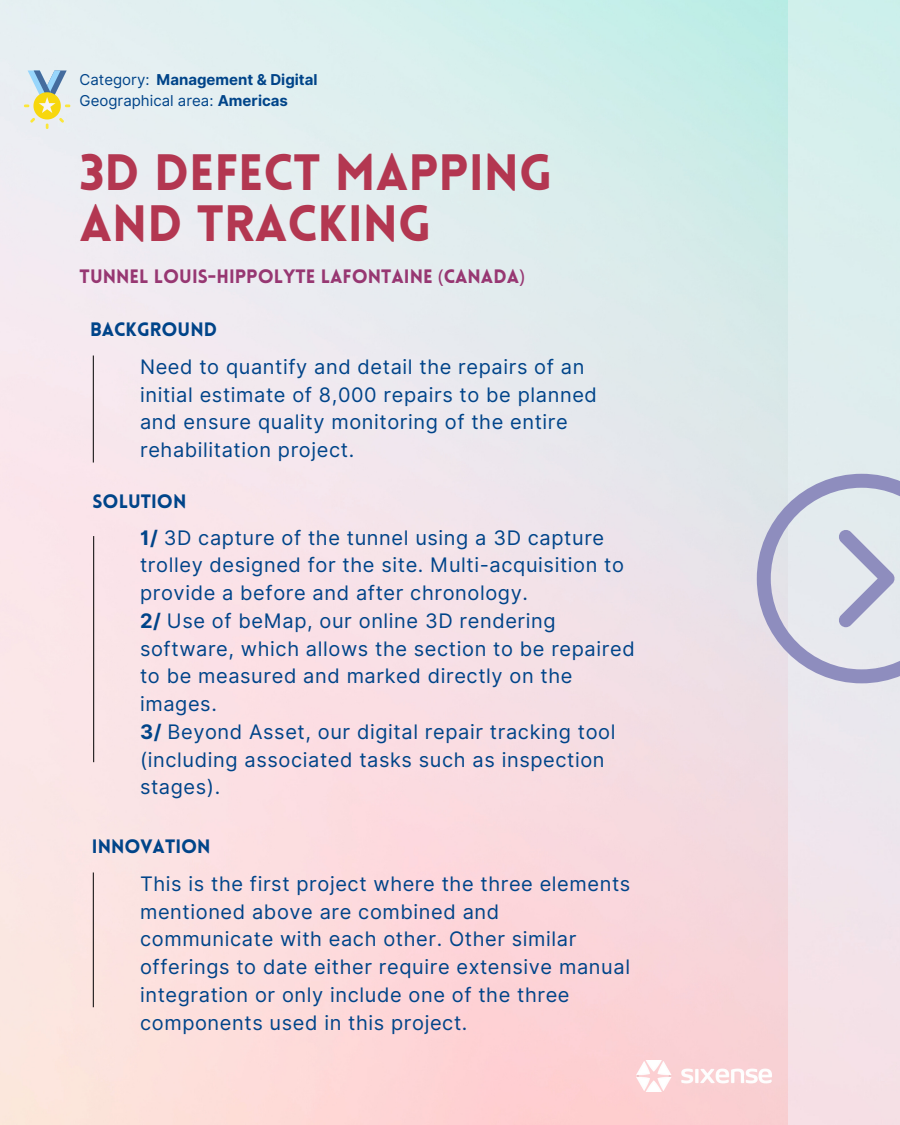
<style>
.page{position:relative;width:900px;height:1125px;background:#fff}
.page>*{position:absolute;margin:0;border:0;box-sizing:border-box;transform-origin:0 0}
.t1{font:900 50px/51px "Lovelo";color:#b33751}
.t2{font:20px/27.8px "Inter";letter-spacing:.03em;color:#004489}
.t3{font:900 19px "Lovelo";color:#973772}
.t4{font:900 19px "Lovelo";color:#004489}
.t5{font:700 15px "Inter";color:#004489}
.t6{font:15px "Inter";color:#004489}
.s1{font-weight:400}
.s2{font-weight:700}
.s3{font-family:"Noto Sans";font-weight:400}
</style>
<div class="page">
<svg style="left:757px;top:474px;width:143px;height:209px;background:#d0d2e1"></svg>
<img style="left:637px;top:1060px;width:134px;height:32px">
<svg style="left:24px;top:70px;width:46px;height:59px;background:#d3dabc"></svg>
<hr style="left:93px;top:356px;width:1px;height:107px;background:#000">
<hr style="left:93px;top:536px;width:1px;height:226px;background:#000">
<hr style="left:93px;top:872px;width:1px;height:135px;background:#000">
<p class="t5" style="left:80px;top:70px;width:239px"><span class="s1">Category:</span> Management &amp; Digital</p>
<p class="t6" style="left:80px;top:91px;width:210px">Geographical area: <span class="s2">Americas</span></p>
<p class="t1" style="left:80px;top:152px;width:475px">3D DEFECT MAPPING<br>AND TRACKING</p>
<h2 class="t3" style="left:80px;top:269px;width:447px">TUNNEL LOUIS-HIPPOLYTE LAFONTAINE <span class="s3">(</span>CANADA<span class="s3">)</span></h2>
<h3 class="t4" style="left:90px;top:322px;width:129px">BACKGROUND</h3>
<h2 class="t2" style="left:140px;top:353px;width:458px">Need to quantify and detail the repairs of an initial estimate of 8,000 repairs to be planned and ensure quality monitoring of the entire rehabilitation project.</h2>
<h3 class="t4" style="left:93px;top:494px;width:95px">SOLUTION</h3>
<h2 class="t2" style="left:140px;top:523px;width:496px"><span class="s2">1/</span> 3D capture of the tunnel using a 3D capture trolley designed for the site. Multi-acquisition to provide a before and after chronology.<br><span class="s2">2/</span> Use of beMap, our online 3D rendering software, which allows the section to be repaired to be measured and marked directly on the images.<br><span class="s2">3/</span> Beyond Asset, our digital repair tracking tool (including associated tasks such as inspection stages).</h2>
<h3 class="t4" style="left:92px;top:839px;width:120px">INNOVATION</h3>
<h2 class="t2" style="left:140px;top:870px;width:492px">This is the first project where the three elements mentioned above are combined and communicate with each other. Other similar offerings to date either require extensive manual integration or only include one of the three components used in this project.</h2>
</div>
